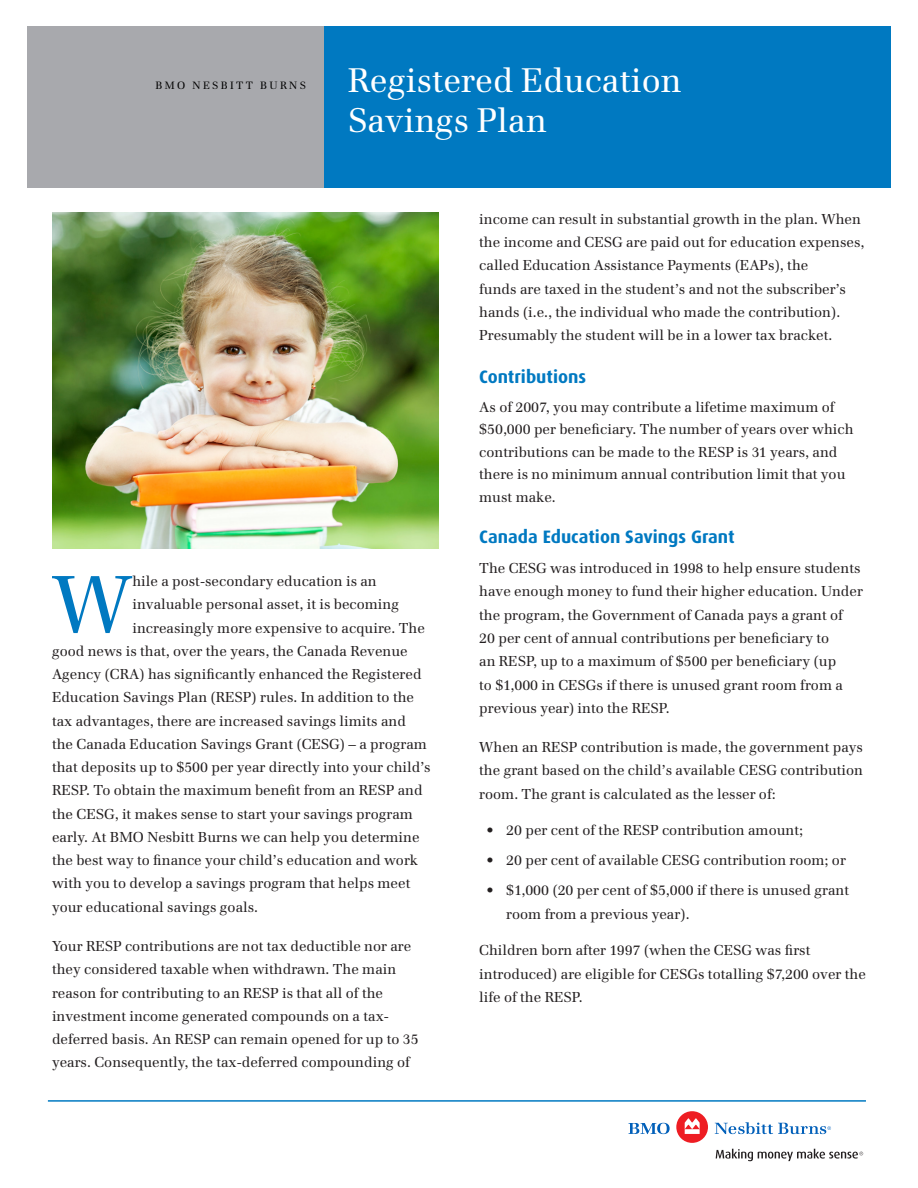
<style>
.page{position:relative;width:918px;height:1188px;background:#fff}
.page>*{position:absolute;margin:0;border:0;box-sizing:border-box;transform-origin:0 0}
.t1{font:80.4px "Emona";color:#0079c1}
.t2{font:33.75px/40.5px "Emona";color:#fff}
.t3{font:700 18px "Dax";color:#0079c1}
.t4{font:14.25px/23.2px "Emona";color:#231f20}
.t5{font:10.5px "Emona";letter-spacing:.225em;color:#000}
</style>
<div class="page">
<div style="left:324px;top:26px;width:567px;height:162px;background:#0079c1"></div>
<div style="left:27px;top:26px;width:297px;height:162px;background:#a8a9ad"></div>
<svg style="left:716px;top:1149px;width:147px;height:12px"></svg>
<svg style="left:628px;top:1123px;width:42px;height:11px"></svg>
<div style="left:676px;top:1111px;width:32px;height:32px;background:#ee1d23;border-radius:50%"></div>
<svg style="left:685px;top:1118px;width:15px;height:16px"></svg>
<svg style="left:715px;top:1122px;width:116px;height:12px"></svg>
<img style="left:52px;top:213px;width:387px;height:335px">
<hr style="left:48px;top:1100px;width:818px;height:2px;background:#0079c2">
<p class="t5" style="left:156px;top:79px;width:152px">BMO NESBITT BURNS</p>
<p class="t2" style="left:348px;top:60px;width:336px">Registered Education<br>Savings Plan</p>
<p class="t1" style="left:52px;top:556px;width:82px">W</p>
<p class="t4" style="left:132px;top:569px;width:294px">hile a post-secondary education is an invaluable personal asset, it is becoming increasingly more expensive to acquire. The</p>
<p class="t4" style="left:52px;top:662px;width:380px">Agency (CRA) has significantly enhanced the Registered Education Savings Plan (RESP) rules. In addition to the tax advantages, there are increased savings limits and<br>the Canada Education Savings Grant (CESG) – a program that deposits up to $500 per year directly into your child’s RESP. To obtain the maximum benefit from an RESP and the CESG, it makes sense to start your savings program early. At BMO Nesbitt Burns we can help you determine the best way to finance your child’s education and work with you to develop a savings program that helps meet your educational savings goals.</p>
<p class="t4" style="left:52px;top:934px;width:368px">Your RESP contributions are not tax deductible nor are they considered taxable when withdrawn. The main reason for contributing to an RESP is that all of the investment income generated compounds on a tax&shy;deferred basis. An RESP can remain opened for up to 35 years. Consequently, the tax-deferred compounding of</p>
<p class="t4" style="left:52px;top:639px;width:357px">good news is that, over the years, the Canada Revenue</p>
<p class="t4" style="left:479px;top:207px;width:387px">income can result in substantial growth in the plan. When the income and CESG are paid out for education expenses, called Education Assistance Payments (EAPs), the<br>funds are taxed in the student’s and not the subscriber’s hands (i.e., the individual who made the contribution).<br>Presumably the student will be in a lower tax bracket.</p>
<h1 class="t3" style="left:479px;top:366px;width:108px">Contributions</h1>
<p class="t4" style="left:479px;top:396px;width:376px;line-height:22.5px">As of 2007, you may contribute a lifetime maximum of $50,000 per beneficiary. The number of years over which contributions can be made to the RESP is 31 years, and there is no minimum annual contribution limit that you must make.</p>
<h1 class="t3" style="left:479px;top:527px;width:257px">Canada Education Savings Grant</h1>
<p class="t4" style="left:479px;top:557px;width:385px">The CESG was introduced in 1998 to help ensure students have enough money to fund their higher education. Under the program, the Government of Canada pays a grant of<br>20 per cent of annual contributions per beneficiary to<br>an RESP, up to a maximum of $500 per beneficiary (up<br>to $1,000 in CESGs if there is unused grant room from a previous year) into the RESP.</p>
<p class="t4" style="left:479px;top:736px;width:385px;text-align:justify">When an RESP contribution is made, the government pays the grant based on the child’s available CESG contribution room. The grant is calculated as the lesser of:</p>
<p class="t4" style="left:486px;top:819px;width:319px">• 20 per cent of the RESP contribution amount;</p>
<p class="t4" style="left:486px;top:849px;width:361px">• 20 per cent of available CESG contribution room; or</p>
<p class="t4" style="left:506px;top:879px;width:344px;text-indent:-20px">• $1,000 (20 per cent of $5,000 if there is unused grant room from a previous year).</p>
<p class="t4" style="left:479px;top:939px;width:388px">Children born after 1997 (when the CESG was first introduced) are eligible for CESGs totalling $7,200 over the life of the RESP.</p>
</div>
